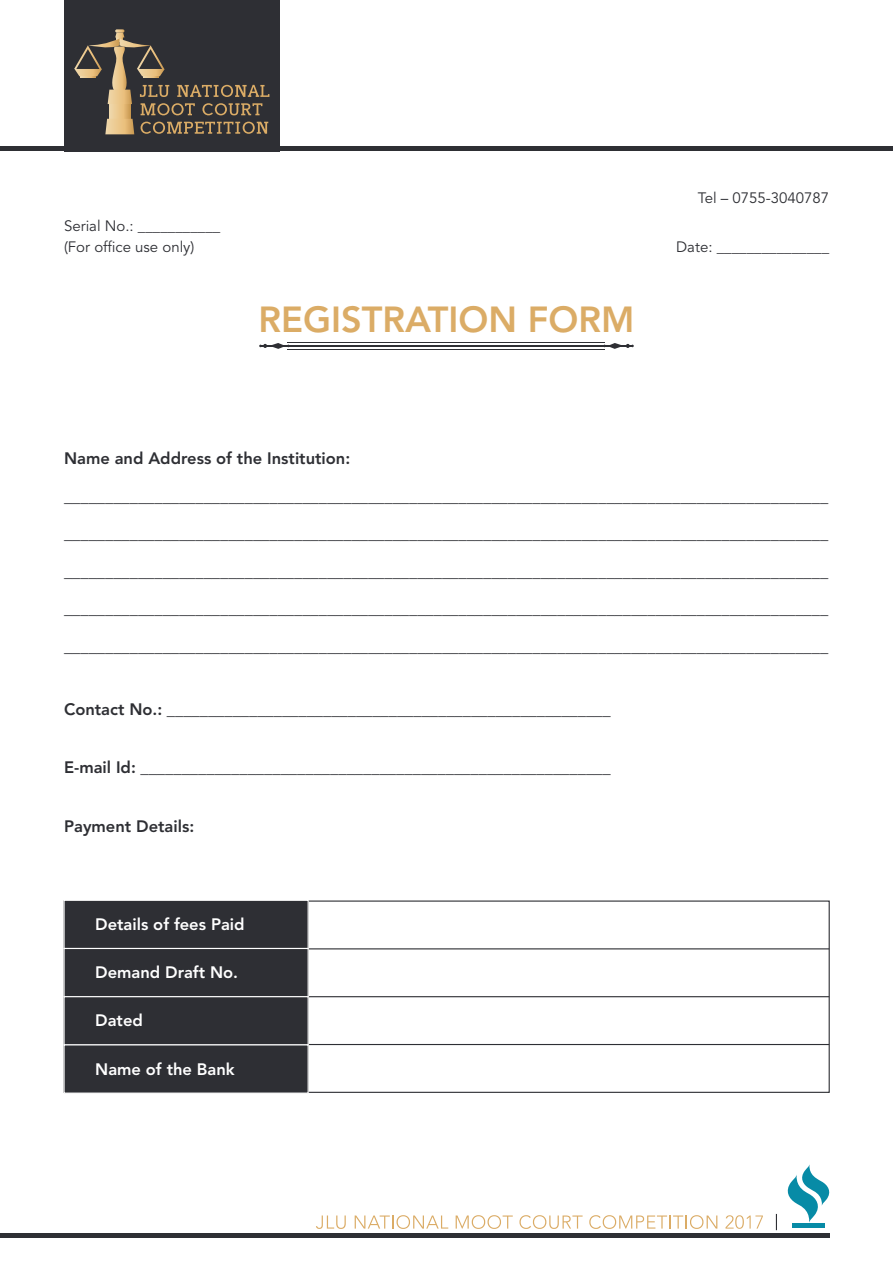
<style>
.page{position:relative;width:893px;height:1263px;background:#fff}
.page>*{position:absolute;margin:0;border:0;box-sizing:border-box;transform-origin:0 0}
.t1{font:800 36px "Avenir LT Std";color:#dbac66}
.t2{font:300 16.5px "Avenir LT Std";color:#2e2f34}
.t3{font:16.5px "Avenir LT Std";color:#2e2f34}
.t4{font:800 16.5px "Avenir LT Std";color:#fff}
.t5{font:800 16.5px "Avenir LT Std";color:#2e2f34}
.t6{font:15px/21px "Avenir LT Std";color:#2e2f34}
.s1{font-weight:800}
</style>
<div class="page">
<hr style="left:288px;top:349px;width:317px;height:1px;background:#2e2f34">
<hr style="left:261px;top:345px;width:371px;height:2px;background:#2e2f34">
<hr style="left:288px;top:342px;width:317px;height:1px;background:#2e2f34">
<svg style="left:259px;top:343px;width:30px;height:6px"></svg>
<svg style="left:604px;top:343px;width:30px;height:6px"></svg>
<hr style="left:64px;top:948px;width:765px;height:1px;background:#2e2f34">
<hr style="left:64px;top:996px;width:765px;height:1px;background:#2e2f34">
<hr style="left:64px;top:1044px;width:765px;height:1px;background:#2e2f34">
<div style="left:63px;top:900px;width:246px;height:49px;background:#2e2f34;border:1px solid #fff"></div>
<div style="left:63px;top:948px;width:246px;height:49px;background:#2e2f34;border:1px solid #fff"></div>
<div style="left:63px;top:996px;width:246px;height:49px;background:#2e2f34;border:1px solid #fff"></div>
<div style="left:63px;top:1044px;width:246px;height:50px;background:#2e2f34;border:1px solid #fff"></div>
<div style="left:64px;top:0;width:216px;height:151px;background:#2e2f34"></div>
<svg style="left:74px;top:29px;width:195px;height:105px"></svg>
<hr style="left:0;top:1234px;width:829px;height:4px;background:#2e2f34">
<svg style="left:316px;top:1215px;width:30px;height:14px"></svg>
<svg style="left:355px;top:1215px;width:93px;height:14px"></svg>
<svg style="left:456px;top:1215px;width:57px;height:14px"></svg>
<svg style="left:519px;top:1215px;width:64px;height:14px"></svg>
<svg style="left:589px;top:1215px;width:128px;height:14px"></svg>
<svg style="left:725px;top:1215px;width:38px;height:14px"></svg>
<div style="left:792px;top:1223px;width:33px;height:5px;background:#078ba6"></div>
<svg style="left:787px;top:1164px;width:43px;height:59px"></svg>
<svg style="left:776px;top:1214px;width:1px;height:16px"></svg>
<hr style="left:0;top:147px;width:893px;height:4px;background:#2e2f34">
<p class="t6" style="left:64px;top:215px;width:158px">Serial No.: ___________ (For office use only)</p>
<h1 class="t1" style="left:258px;top:298px;width:378px">REGISTRATION FORM</h1>
<p class="t6" style="left:698px;top:188px;width:133px">Tel – 0755-3040787</p>
<p class="t6" style="left:676px;top:236px;width:155px">Date: _______________</p>
<p class="t5" style="left:64px;top:449px;width:288px">Name and Address of the Institution:</p>
<p class="t2" style="left:64px;top:486px;width:766px">_____________________________________________________________________________________________</p>
<p class="t2" style="left:64px;top:524px;width:766px">_____________________________________________________________________________________________</p>
<p class="t2" style="left:64px;top:561px;width:766px">_____________________________________________________________________________________________</p>
<p class="t2" style="left:64px;top:599px;width:766px">_____________________________________________________________________________________________</p>
<p class="t2" style="left:64px;top:636px;width:766px">_____________________________________________________________________________________________</p>
<p class="t2" style="left:64px;top:699px;width:548px"><span class="s1">Contact No.:</span> ______________________________________________________</p>
<p class="t3" style="left:64px;top:758px;width:548px"><span class="s1">E-mail Id:</span> _________________________________________________________</p>
<p class="t5" style="left:64px;top:816px;width:132px">Payment Details:</p>
<p class="t4" style="left:95px;top:914px;width:151px">Details of fees Paid</p>
<p class="t4" style="left:95px;top:962px;width:144px">Demand Draft No.</p>
<p class="t4" style="left:95px;top:1011px;width:49px">Dated</p>
<p class="t4" style="left:95px;top:1059px;width:141px">Name of the Bank</p>
</div>
